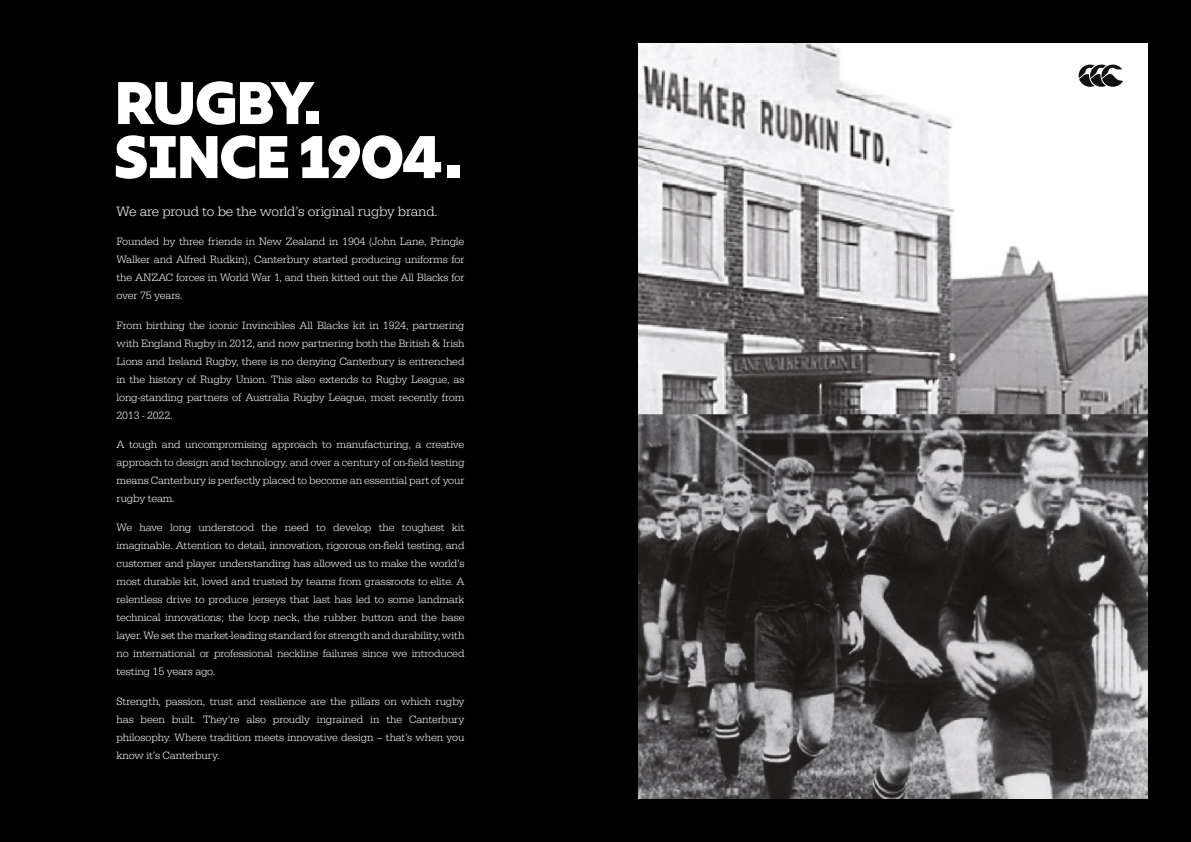
<style>
.page{position:relative;width:1191px;height:842px;background:#000}
.page>*{position:absolute;margin:0;border:0;box-sizing:border-box;transform-origin:0 0}
.t1{font:900 60px/54px "Rig Sans";letter-spacing:-.05em;color:#fff}
.t2{font:300 14px "Serifa";letter-spacing:-.01em;color:#fff}
.t3{font:300 11px/18px "Serifa";letter-spacing:-.01em;color:#fff;text-align:justify}
</style>
<div class="page">
<img style="left:638px;top:43px;width:509px;height:756px">
<svg style="left:1078px;top:65px;width:45px;height:22px"></svg>
<h1 class="t1" style="left:114px;top:76px;width:350px">RUGBY.<br>SINCE 1904.</h1>
<p class="t2" style="left:116px;top:203px;width:323px">We are proud to be the world’s original rugby brand.</p>
<p class="t3" style="left:116px;top:233px;width:349px">Founded by three friends in New Zealand in 1904 (John Lane, Pringle Walker and Alfred Rudkin), Canterbury started producing uniforms for the ANZAC forces in World War 1, and then kitted out the All Blacks for over 75 years.</p>
<p class="t3" style="left:116px;top:316px;width:349px">From birthing the iconic Invincibles All Blacks kit in 1924, partnering with England Rugby in 2012, and now partnering both the British &amp; Irish Lions and Ireland Rugby, there is no denying Canterbury is entrenched in the history of Rugby Union. This also extends to Rugby League, as long-standing partners of Australia Rugby League, most recently from 2013 - 2022.</p>
<p class="t3" style="left:116px;top:435px;width:349px">A tough and uncompromising approach to manufacturing, a creative approach to design and technology, and over a century of on-field testing means Canterbury is perfectly placed to become an essential part of your rugby team.</p>
<p class="t3" style="left:116px;top:519px;width:349px">We have long understood the need to develop the toughest kit imaginable. Attention to detail, innovation, rigorous on-field testing, and customer and player understanding has allowed us to make the world’s most durable kit, loved and trusted by teams from grassroots to elite. A relentless drive to produce jerseys that last has led to some landmark technical innovations; the loop neck, the rubber button and the base layer. We set the market-leading standard for strength and durability, with no international or professional neckline failures since we introduced testing 15 years ago.</p>
<p class="t3" style="left:116px;top:692px;width:349px">Strength, passion, trust and resilience are the pillars on which rugby has been built. They’re also proudly ingrained in the Canterbury philosophy. Where tradition meets innovative design – that’s when you know it’s Canterbury.</p>
</div>
